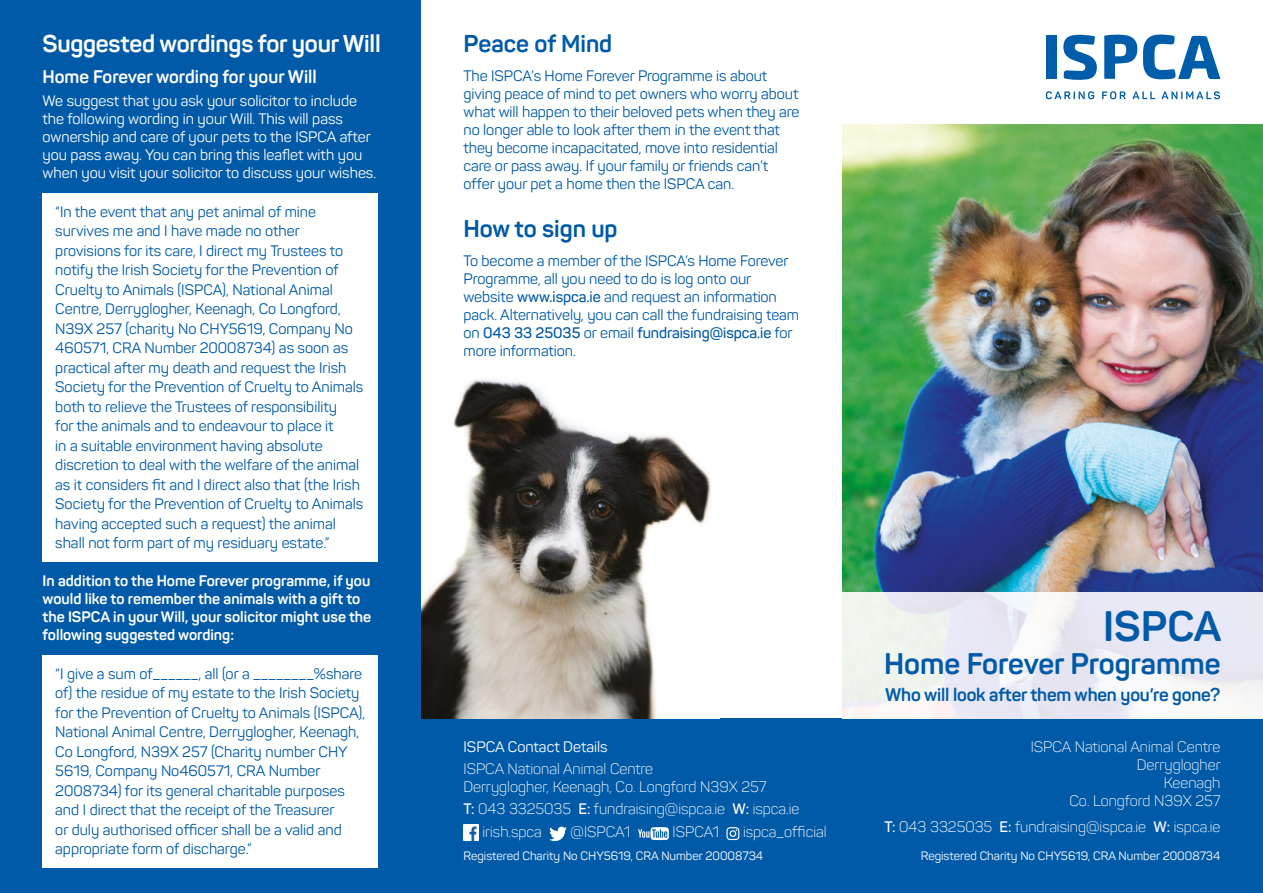
<style>
.page{position:relative;width:1263px;height:893px;background:#fff}
.page>*{position:absolute;margin:0;border:0;box-sizing:border-box;transform-origin:0 0}
.t1{font:700 42px "Panton";color:#005aa7}
.t2{font:700 29.4px "Panton";color:#005aa7}
.t3{font:700 24px "Panton";letter-spacing:-.01em;color:#fff}
.t4{font:700 24px "Panton";color:#005aa7}
.t5{font:700 18px "Panton";letter-spacing:-.01em;color:#005aa7}
.t6{font:700 18px "Panton";color:#fff}
.t7{font:15px/19.5px "Panton";color:#005aa7}
.t8{font:300 15px/18px "Panton";color:#fff;text-align:right}
.t9{font:15px/18px "Panton";color:#fff}
.t10{font:700 15px/18px "Panton";color:#fff}
.t11{font:12px "Panton";color:#fff}
.s1{font-weight:600}
</style>
<div class="page">
<div style="left:0;top:0;width:421px;height:893px;background:#005aa7"></div>
<div style="left:1046px;top:35px;width:10px;height:44px;background:#005da9"></div>
<svg style="left:1063px;top:34px;width:157px;height:46px"></svg>
<svg style="left:1046px;top:91px;width:48px;height:8px"></svg>
<svg style="left:1102px;top:91px;width:24px;height:8px"></svg>
<svg style="left:1132px;top:91px;width:23px;height:8px"></svg>
<svg style="left:1161px;top:91px;width:59px;height:8px"></svg>
<img style="left:842px;top:124px;width:421px;height:468px">
<div style="left:421px;top:718px;width:842px;height:175px;background:#005aa7"></div>
<img style="left:421px;top:379px;width:290px;height:339px">
<div style="left:43px;top:193px;width:335px;height:368px;background:#fff"></div>
<div style="left:43px;top:655px;width:335px;height:212px;background:#fff"></div>
<img style="left:463px;top:825px;width:16px;height:15px">
<svg style="left:549px;top:827px;width:18px;height:14px"></svg>
<svg style="left:638px;top:827px;width:31px;height:13px"></svg>
<svg style="left:726px;top:827px;width:13px;height:13px"></svg>
<h3 class="t3" style="left:43px;top:28px;width:340px">Suggested wordings for your Will</h3>
<p class="t6" style="left:43px;top:66px;width:276px">Home Forever wording for your Will</p>
<p class="t9" style="left:43px;top:91px;width:335px">We suggest that you ask your solicitor to include the following wording in your Will. This will pass ownership and care of your pets to the ISPCA after you pass away. You can bring this leaflet with you when you visit your solicitor to discuss your wishes.</p>
<p class="t7" style="left:55px;top:202px;width:309px">“In the event that any pet animal of mine survives me and I have made no other provisions for its care, I direct my Trustees to notify the Irish Society for the Prevention of Cruelty to Animals (ISPCA), National Animal Centre, Derryglogher, Keenagh, Co Longford, N39X 257 (charity No CHY5619, Company No 460571, CRA Number 20008734) as soon as practical after my death and request the Irish Society for the Prevention of Cruelty to Animals both to relieve the Trustees of responsibility<br>for the animals and to endeavour to place it<br>in a suitable environment having absolute discretion to deal with the welfare of the animal as it considers fit and I direct also that (the Irish Society for the Prevention of Cruelty to Animals having accepted such a request) the animal shall not form part of my residuary estate.”</p>
<p class="t10" style="left:43px;top:572px;width:330px">In addition to the Home Forever programme, if you would like to remember the animals with a gift to the ISPCA in your Will, your solicitor might use the following suggested wording:</p>
<p class="t7" style="left:55px;top:664px;width:311px">“I give a sum of______, all (or a ________%share of) the residue of my estate to the Irish Society for the Prevention of Cruelty to Animals (ISPCA), National Animal Centre, Derryglogher, Keenagh, Co Longford, N39X 257 (Charity number CHY 5619, Company No460571, CRA Number 2008734) for its general charitable purposes and I direct that the receipt of the Treasurer<br>or duly authorised officer shall be a valid and appropriate form of discharge.”</p>
<h3 class="t4" style="left:463px;top:29px;width:150px">Peace of Mind</h3>
<p class="t7" style="left:463px;top:67px;width:337px;line-height:18px">The ISPCA’s Home Forever Programme is about giving peace of mind to pet owners who worry about what will happen to their beloved pets when they are no longer able to look after them in the event that they become incapacitated, move into residential care or pass away. If your family or friends can’t offer your pet a home then the ISPCA can.</p>
<h3 class="t4" style="left:463px;top:214px;width:156px">How to sign up</h3>
<p class="t7" style="left:463px;top:252px;width:337px;line-height:18px">To become a member of the ISPCA’s Home Forever Programme, all you need to do is log onto our website <span class="s1">www.ispca.ie</span> and request an information pack. Alternatively, you can call the fundraising team on <span class="s1">043 33 25035</span> or email <span class="s1">fundraising@ispca.ie</span> for more information.</p>
<p class="t9" style="left:463px;top:738px;width:146px">ISPCA Contact Details</p>
<p class="t8" style="left:463px;top:760px;width:304px;text-align:left">ISPCA National Animal Centre<br>Derryglogher, Keenagh, Co. Longford N39X 257</p>
<p class="t8" style="left:463px;top:800px;width:337px"><span class="s1">T:</span> 043 3325035 <span class="s1">E:</span> fundraising@ispca.ie <span class="s1">W:</span> ispca.ie</p>
<p class="t11" style="left:463px;top:848px;width:301px">Registered Charity No CHY5619, CRA Number 20008734</p>
<p class="t8" style="left:482px;top:823px;width:61px">irish.spca</p>
<p class="t8" style="left:571px;top:823px;width:62px">@ISPCA1</p>
<p class="t8" style="left:673px;top:823px;width:48px">ISPCA1</p>
<p class="t8" style="left:743px;top:823px;width:85px">ispca_official</p>
<h1 class="t1" style="left:1103px;top:600px;width:120px">ISPCA</h1>
<h2 class="t2" style="left:884px;top:645px;width:338px">Home Forever Programme</h2>
<p class="t5" style="left:885px;top:684px;width:337px">Who will look after them when you’re gone?</p>
<p class="t8" style="left:1031px;top:738px;width:192px">ISPCA National Animal Centre<br>Derryglogher<br>Keenagh<br>Co. Longford N39X 257</p>
<p class="t8" style="left:885px;top:818px;width:337px"><span class="s1">T:</span> 043 3325035 <span class="s1">E:</span> fundraising@ispca.ie <span class="s1">W:</span> ispca.ie</p>
<p class="t11" style="left:921px;top:848px;width:301px">Registered Charity No CHY5619, CRA Number 20008734</p>
</div>
